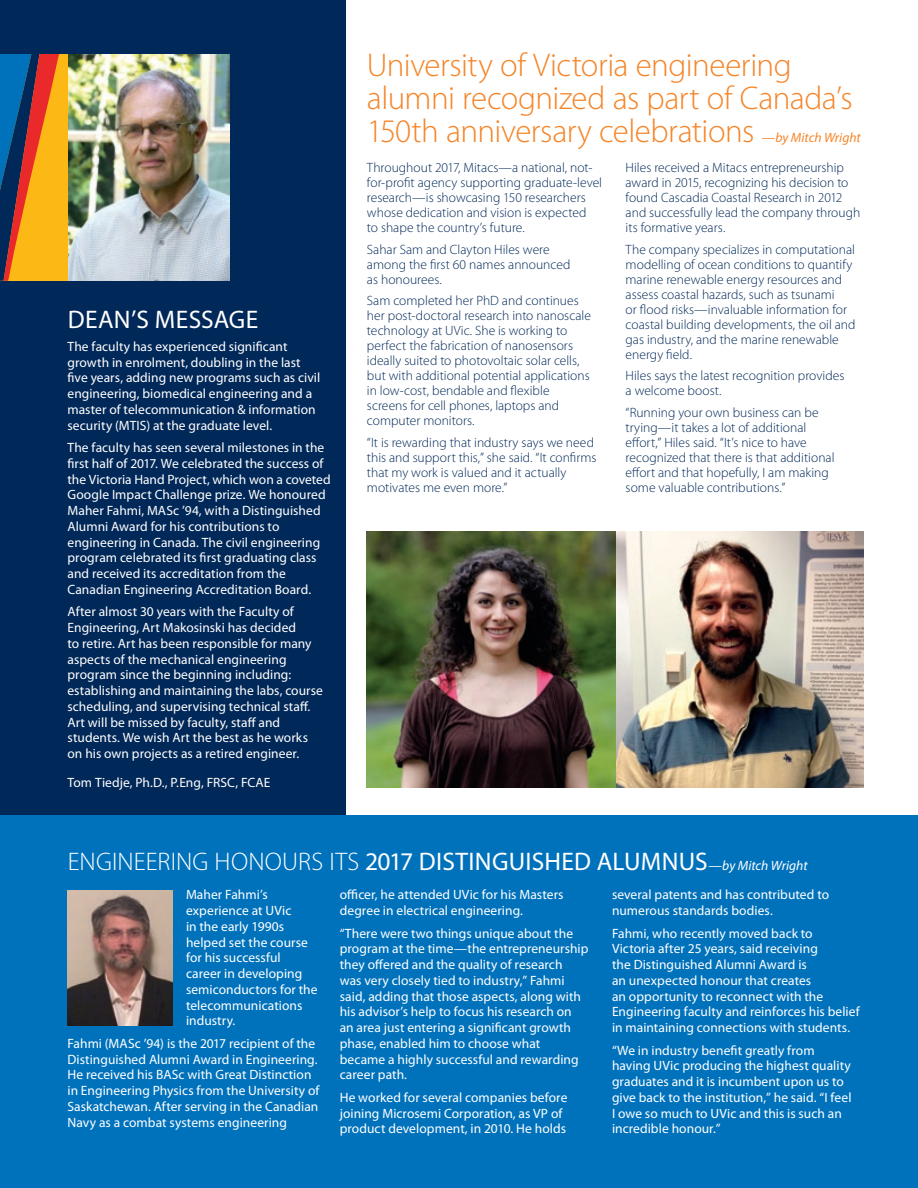
<style>
.page{position:relative;width:918px;height:1188px;background:#fff}
.page>*{position:absolute;margin:0;border:0;box-sizing:border-box;transform-origin:0 0}
.HeadLC{font:300 33px/33px "Myriad Pro";letter-spacing:-.015em;color:#f58529}
.HeadCaps{font:25.5px "Myriad Pro";letter-spacing:.005em;color:#fff}
.bodyReverse{font:13.5px/15.8px "Myriad Pro";letter-spacing:.005em;color:#fff}
.body_light{font:300 13.5px/15px "Myriad Pro";color:#002858}
.body_light-2{font:13.5px/15.8px "Myriad Pro";letter-spacing:.005em;color:#fff}
.HeadLC-2{font:italic 13.5px "Myriad Pro";color:#f58529}
.s1{font-weight:300}
.s2{font-style:italic;font-size:13.5px}
</style>
<div class="page">
<div style="left:0;top:0;width:346px;height:1188px;background:#002858"></div>
<div style="left:0;top:815px;width:918px;height:373px;background:#0072bc"></div>
<img style="left:68px;top:54px;width:162px;height:227px">
<svg style="left:0;top:54px;width:68px;height:227px"></svg>
<img style="left:615px;top:531px;width:249px;height:256px">
<img style="left:367px;top:531px;width:248px;height:256px">
<img style="left:68px;top:890px;width:104px;height:136px">
<p class="HeadCaps" style="left:68px;top:304px;width:192px">DEAN’S MESSAGE</p>
<p class="body_light-2" style="left:68px;top:338px;width:254px">The faculty has experienced significant growth in enrolment, doubling in the last five years, adding new programs such as civil engineering, biomedical engineering and a master of telecommunication &amp; information security (MTIS) at the graduate level.</p>
<p class="body_light-2" style="left:68px;top:440px;width:265px">The faculty has seen several milestones in the first half of 2017. We celebrated the success of the Victoria Hand Project, which won a coveted Google Impact Challenge prize. We honoured Maher Fahmi, MASc ’94, with a Distinguished Alumni Award for his contributions to engineering in Canada. The civil engineering program celebrated its first graduating class and received its accreditation from the Canadian Engineering Accreditation Board.</p>
<p class="body_light-2" style="left:68px;top:604px;width:257px">After almost 30 years with the Faculty of Engineering, Art Makosinski has decided<br>to retire. Art has been responsible for many aspects of the mechanical engineering program since the beginning including: establishing and maintaining the labs, course scheduling, and supervising technical staff.<br>Art will be missed by faculty, staff and students. We wish Art the best as he works on his own projects as a retired engineer.</p>
<p class="body_light-2" style="left:68px;top:775px;width:205px">Tom Tiedje, Ph.D., P.Eng, FRSC, FCAE</p>
<p class="HeadLC" style="left:367px;top:49px;width:487px">University of Victoria engineering alumni recognized as part of Canada’s<br>150th anniversary celebrations</p>
<p class="HeadLC-2" style="left:762px;top:129px;width:101px">—by Mitch Wright</p>
<p class="body_light" style="left:367px;top:160px;width:237px">Throughout 2017, Mitacs—a national, not&shy;for-profit agency supporting graduate-level research—is showcasing 150 researchers whose dedication and vision is expected<br>to shape the country’s future.</p>
<p class="body_light" style="left:367px;top:242px;width:205px">Sahar Sam and Clayton Hiles were among the first 60 names announced as honourees.</p>
<p class="body_light" style="left:367px;top:294px;width:226px">Sam completed her PhD and continues her post-doctoral research into nanoscale technology at UVic. She is working to perfect the fabrication of nanosensors ideally suited to photovoltaic solar cells, but with additional potential applications in low-cost, bendable and flexible screens for cell phones, laptops and computer monitors.</p>
<p class="body_light" style="left:367px;top:435px;width:231px">“It is rewarding that industry says we need this and support this,” she said. “It confirms that my work is valued and it actually motivates me even more.”</p>
<p class="body_light" style="left:626px;top:160px;width:236px">Hiles received a Mitacs entrepreneurship award in 2015, recognizing his decision to found Cascadia Coastal Research in 2012 and successfully lead the company through its formative years.</p>
<p class="body_light" style="left:626px;top:242px;width:232px">The company specializes in computational modelling of ocean conditions to quantify marine renewable energy resources and assess coastal hazards, such as tsunami<br>or flood risks—invaluable information for coastal building developments, the oil and gas industry, and the marine renewable energy field.</p>
<p class="body_light" style="left:626px;top:369px;width:220px">Hiles says the latest recognition provides a welcome boost.</p>
<p class="body_light" style="left:626px;top:405px;width:211px">“Running your own business can be trying—it takes a lot of additional effort,” Hiles said. “It’s nice to have recognized that there is that additional effort and that hopefully, I am making some valuable contributions.”</p>
<p class="HeadCaps" style="left:68px;top:846px;width:741px"><span class="s1">ENGINEERING HONOURS ITS</span> 2017 DISTINGUISHED ALUMNUS<span class="s2">—by Mitch Wright</span></p>
<p class="bodyReverse" style="left:186px;top:887px;width:133px">Maher Fahmi’s experience at UVic<br>in the early 1990s helped set the course for his successful career in developing semiconductors for the telecommunications industry.</p>
<p class="bodyReverse" style="left:68px;top:1035px;width:253px">Fahmi (MASc ’94) is the 2017 recipient of the Distinguished Alumni Award in Engineering.<br>He received his BASc with Great Distinction in Engineering Physics from the University of Saskatchewan. After serving in the Canadian Navy as a combat systems engineering</p>
<p class="bodyReverse" style="left:340px;top:887px;width:225px">officer, he attended UVic for his Masters degree in electrical engineering.</p>
<p class="bodyReverse" style="left:340px;top:925px;width:250px">“There were two things unique about the program at the time—the entrepreneurship they offered and the quality of research<br>was very closely tied to industry,” Fahmi said, adding that those aspects, along with his advisor’s help to focus his research on an area just entering a significant growth phase, enabled him to choose what became a highly successful and rewarding career path.</p>
<p class="bodyReverse" style="left:340px;top:1089px;width:229px">He worked for several companies before joining Microsemi Corporation, as VP of product development, in 2010. He holds</p>
<p class="bodyReverse" style="left:612px;top:887px;width:219px">several patents and has contributed to numerous standards bodies.</p>
<p class="bodyReverse" style="left:612px;top:925px;width:249px">Fahmi, who recently moved back to<br>Victoria after 25 years, said receiving<br>the Distinguished Alumni Award is<br>an unexpected honour that creates<br>an opportunity to reconnect with the Engineering faculty and reinforces his belief in maintaining connections with students.</p>
<p class="bodyReverse" style="left:612px;top:1042px;width:241px">“We in industry benefit greatly from having UVic producing the highest quality graduates and it is incumbent upon us to give back to the institution,” he said. “I feel I owe so much to UVic and this is such an incredible honour.”</p>
</div>
